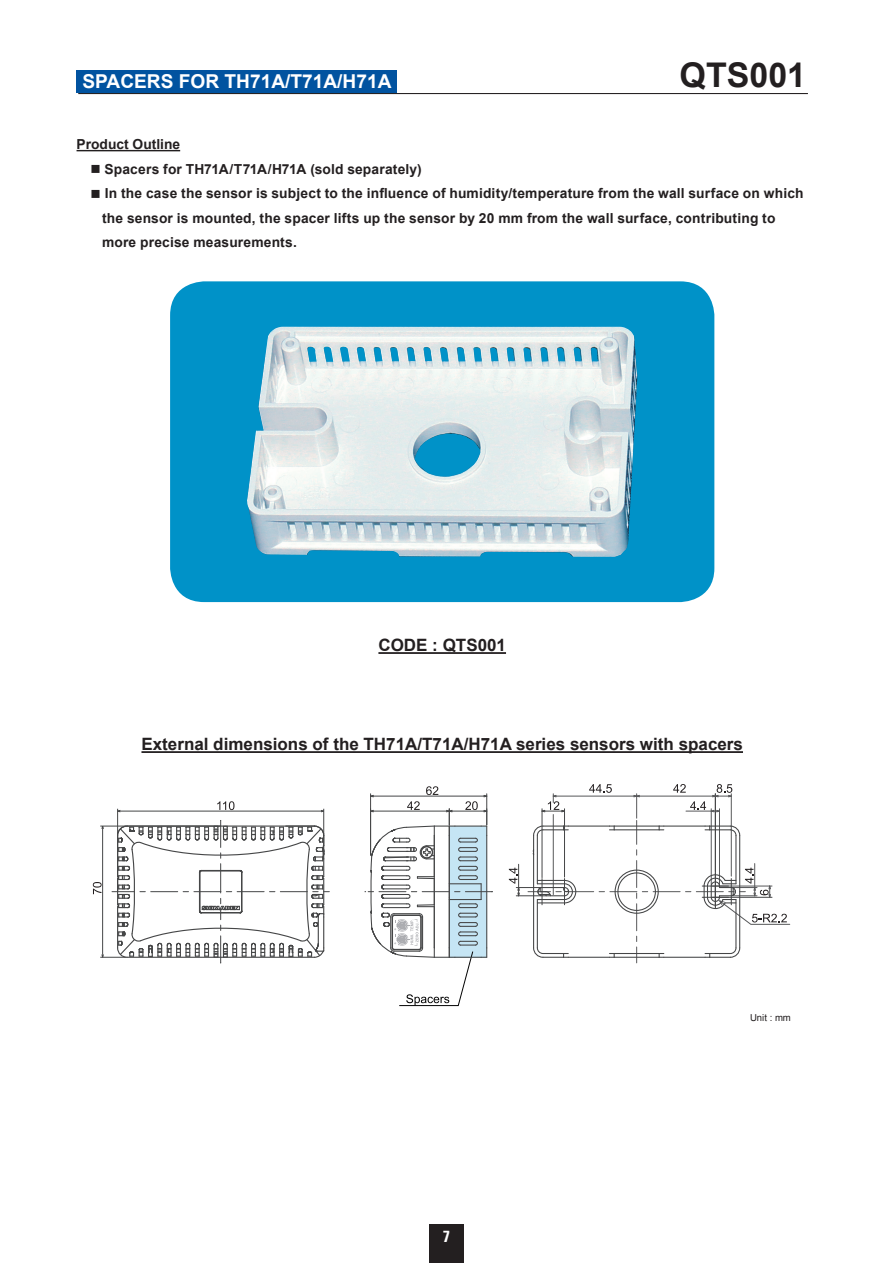
<style>
.page{position:relative;width:893px;height:1263px;background:#fff}
.page>*{position:absolute;margin:0;border:0;box-sizing:border-box;transform-origin:0 0}
.t1{font:700 34.05px "Arial";color:#231f20}
.t2{font:700 19.2px "Arial";color:#fff}
.t3{font:700 16.95px "Arial";color:#231f20}
.t4{font:700 condensed 15.9px "Zurich BT";color:#fff}
.t5{font:700 13.8px/24.2px "Arial";letter-spacing:.01em;color:#231f20}
.t6{font:9.6px "Arial";color:#231f20}
</style>
<div class="page">
<hr style="left:78px;top:93px;width:730px;height:1px;background:#231f20">
<div style="left:429px;top:1225px;width:34px;height:38px;background:#231f20"></div>
<div style="left:77px;top:70px;width:320px;height:23px;background:#0153a0"></div>
<hr style="left:77px;top:150px;width:103px;height:1px;background:#231f20">
<hr style="left:378px;top:652px;width:128px;height:2px;background:#231f20">
<div style="left:170px;top:281px;width:544px;height:321px;background:#0092c8;border-radius:34px"></div>
<img style="left:247px;top:327px;width:390px;height:230px">
<hr style="left:141px;top:751px;width:602px;height:2px;background:#231f20">
<svg style="left:365px;top:786px;width:128px;height:220px"></svg>
<svg style="left:509px;top:784px;width:281px;height:179px"></svg>
<svg style="left:93px;top:801px;width:236px;height:163px"></svg>
<h2 class="t2" style="left:82px;top:69px;width:311px">SPACERS FOR TH71A/T71A/H71A</h2>
<h1 class="t1" style="left:679px;top:52px;width:128px">QTS001</h1>
<p class="t5" style="left:77px;top:133px;width:105px">Product Outline</p>
<p class="t5" style="left:90px;top:158px;width:333px">■ Spacers for TH71A/T71A/H71A (sold separately)</p>
<p class="t5" style="left:102px;top:182px;width:703px;text-indent:-12px">■ In the case the sensor is subject to the influence of humidity/temperature from the wall surface on which the sensor is mounted, the spacer lifts up the sensor by 20 mm from the wall surface, contributing to more precise measurements.</p>
<p class="t3" style="left:378px;top:634px;width:129px">CODE : QTS001</p>
<p class="t3" style="left:141px;top:733px;width:603px">External dimensions of the TH71A/T71A/H71A series sensors with spacers</p>
<p class="t4" style="left:443px;top:1227px;width:9px">7</p>
<p class="t6" style="left:750px;top:1012px;width:42px">Unit : mm</p>
</div>
